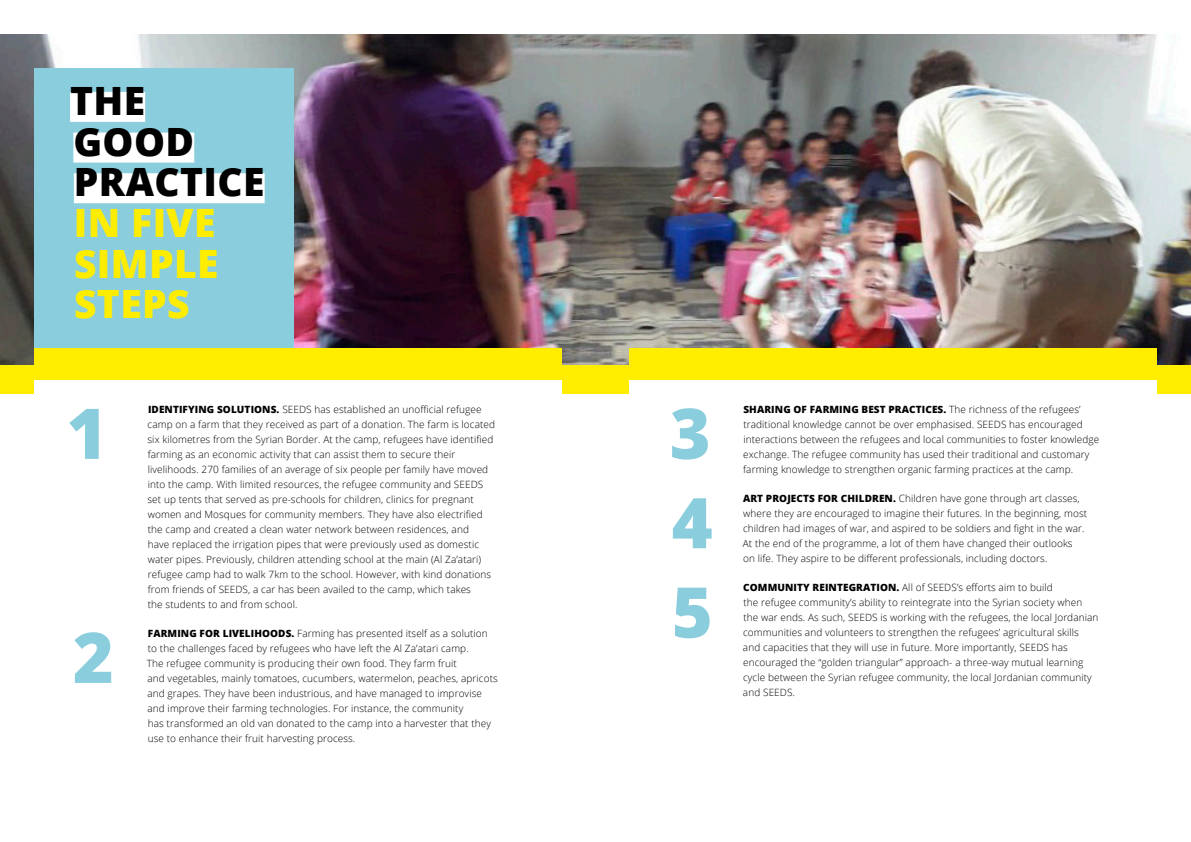
<style>
.page{position:relative;width:1191px;height:842px;background:#fff}
.page>*{position:absolute;margin:0;border:0;box-sizing:border-box;transform-origin:0 0}
.h2_no_ruler_good_pra{font:800 70px "Open Sans";color:#8acede}
.h2_no_ruler_5_steps{font:800 39px "Open Sans";letter-spacing:.01em;color:#ffed00}
.h2_no_ruler{font:800 39px "Open Sans";letter-spacing:.01em;color:#000}
.h2_no_ruler_good_pra-2{font:800 39px "Open Sans";color:#000}
.t1{font:300 10px/15px "Open Sans";letter-spacing:.01em;color:#000}
.s1{font-weight:800}
</style>
<div class="page">
<img style="left:0;top:34px;width:1191px;height:332px">
<div style="left:0;top:366px;width:1191px;height:28px;background:#ffed00"></div>
<div style="left:34px;top:68px;width:259px;height:298px;background:#8acede"></div>
<div style="left:70px;top:92px;width:75px;height:30px;background:#fff"></div>
<div style="left:73px;top:133px;width:121px;height:30px;background:#fff"></div>
<div style="left:74px;top:173px;width:191px;height:30px;background:#fff"></div>
<div style="left:34px;top:349px;width:527px;height:459px;background:#fff"></div>
<div style="left:629px;top:349px;width:528px;height:459px;background:#fff"></div>
<div style="left:34px;top:349px;width:527px;height:31px;background:#ffed00"></div>
<div style="left:629px;top:349px;width:528px;height:31px;background:#ffed00"></div>
<p class="h2_no_ruler" style="left:70px;top:71px;width:77px">THE</p>
<p class="h2_no_ruler_good_pra-2" style="left:73px;top:112px;width:122px">GOOD</p>
<p class="h2_no_ruler" style="left:74px;top:152px;width:192px">PRACTICE</p>
<p class="h2_no_ruler_5_steps" style="left:74px;top:193px;width:143px">IN FIVE</p>
<p class="h2_no_ruler_5_steps" style="left:74px;top:234px;width:146px">SIMPLE</p>
<p class="h2_no_ruler_5_steps" style="left:74px;top:274px;width:117px">STEPS</p>
<p class="t1" style="left:147px;top:402px;width:349px"><span class="s1">IDENTIFYING SOLUTIONS.</span> SEEDS has established an unofficial refugee camp on a farm that they received as part of a donation. The farm is located six kilometres from the Syrian Border. At the camp, refugees have identified farming as an economic activity that can assist them to secure their livelihoods. 270 families of an average of six people per family have moved into the camp. With limited resources, the refugee community and SEEDS set up tents that served as pre-schools for children, clinics for pregnant women and Mosques for community members. They have also electrified the camp and created a clean water network between residences, and<br>have replaced the irrigation pipes that were previously used as domestic water pipes. Previously, children attending school at the main (Al Za’atari) refugee camp had to walk 7km to the school. However, with kind donations from friends of SEEDS, a car has been availed to the camp, which takes<br>the students to and from school.</p>
<p class="t1" style="left:147px;top:626px;width:353px"><span class="s1">FARMING FOR LIVELIHOODS.</span> Farming has presented itself as a solution to the challenges faced by refugees who have left the Al Za’atari camp.<br>The refugee community is producing their own food. They farm fruit<br>and vegetables, mainly tomatoes, cucumbers, watermelon, peaches, apricots and grapes. They have been industrious, and have managed to improvise and improve their farming technologies. For instance, the community<br>has transformed an old van donated to the camp into a harvester that they use to enhance their fruit harvesting process.</p>
<p class="h2_no_ruler_good_pra" style="left:66px;top:380px;width:43px">1</p>
<p class="h2_no_ruler_good_pra" style="left:669px;top:380px;width:43px">3</p>
<p class="h2_no_ruler_good_pra" style="left:671px;top:470px;width:43px">4</p>
<p class="h2_no_ruler_good_pra" style="left:672px;top:559px;width:43px">5</p>
<p class="h2_no_ruler_good_pra" style="left:73px;top:604px;width:43px">2</p>
<p class="t1" style="left:743px;top:402px;width:358px"><span class="s1">SHARING OF FARMING BEST PRACTICES.</span> The richness of the refugees’ traditional knowledge cannot be over emphasised. SEEDS has encouraged interactions between the refugees and local communities to foster knowledge exchange. The refugee community has used their traditional and customary farming knowledge to strengthen organic farming practices at the camp.</p>
<p class="t1" style="left:743px;top:491px;width:346px"><span class="s1">ART PROJECTS FOR CHILDREN.</span> Children have gone through art classes, where they are encouraged to imagine their futures. In the beginning, most children had images of war, and aspired to be soldiers and fight in the war.<br>At the end of the programme, a lot of them have changed their outlooks<br>on life. They aspire to be different professionals, including doctors.</p>
<p class="t1" style="left:743px;top:580px;width:357px"><span class="s1">COMMUNITY REINTEGRATION.</span> All of SEEDS’s efforts aim to build<br>the refugee community’s ability to reintegrate into the Syrian society when the war ends. As such, SEEDS is working with the refugees, the local Jordanian communities and volunteers to strengthen the refugees’ agricultural skills and capacities that they will use in future. More importantly, SEEDS has encouraged the “golden triangular” approach- a three-way mutual learning cycle between the Syrian refugee community, the local Jordanian community and SEEDS.</p>
</div>
